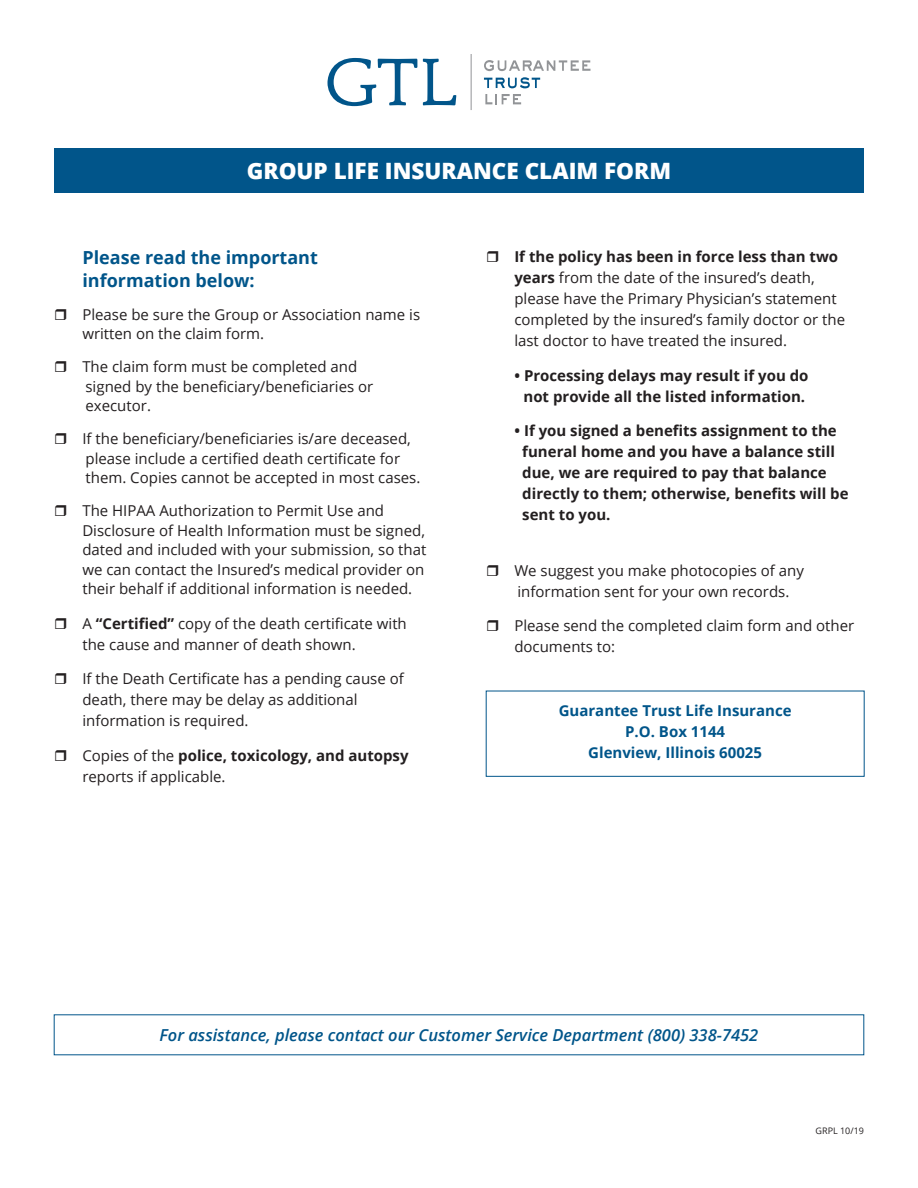
<style>
.page{position:relative;width:918px;height:1188px;background:#fff}
.page>*{position:absolute;margin:0;border:0;box-sizing:border-box;transform-origin:0 0}
.t1{font:800 22.5px "Open Sans";color:#fff}
.t2{font:700 18px/22.5px "Open Sans";color:#01558a}
.t3{font:italic 600 16.5px "Open Sans";color:#01558a}
.t4{font:15px/21px "Open Sans";color:#231f20}
.t5{font:700 15px/21px "Open Sans";color:#231f20;text-align:center}
.t6{font:700 15px/21px "Open Sans";color:#01558a;text-align:center}
.t7{font:9px "Open Sans";color:#231f20}
.s1{font-weight:700}
</style>
<div class="page">
<div style="left:486px;top:691px;width:378px;height:86px;border:1px solid #01558a"></div>
<svg style="left:328px;top:58px;width:89px;height:48px"></svg>
<svg style="left:423px;top:59px;width:33px;height:46px"></svg>
<svg style="left:484px;top:60px;width:106px;height:11px"></svg>
<svg style="left:484px;top:77px;width:56px;height:11px"></svg>
<svg style="left:485px;top:94px;width:36px;height:10px"></svg>
<hr style="left:471px;top:54px;width:1px;height:56px;background:#929497">
<div style="left:54px;top:148px;width:810px;height:45px;background:#01558a"></div>
<h1 class="t1" style="left:247px;top:154px;width:426px">GROUP LIFE INSURANCE CLAIM FORM</h1>
<p class="t2" style="left:82px;top:246px;width:237px">Please read the important information below:</p>
<p class="t4" style="left:82px;top:304px;width:339px;line-height:19.5px">Please be sure the Group or Association name is written on the claim form.</p>
<p class="t4" style="left:82px;top:357px;width:293px;line-height:19.5px">The claim form must be completed and signed by the beneficiary/beneficiaries or executor.</p>
<p class="t4" style="left:82px;top:429px;width:340px;line-height:19.5px">If the beneficiary/beneficiaries is/are deceased, please include a certified death certificate for them. Copies cannot be accepted in most cases.</p>
<p class="t4" style="left:82px;top:501px;width:346px;line-height:19.5px">The HIPAA Authorization to Permit Use and Disclosure of Health Information must be signed, dated and included with your submission, so that we can contact the Insured’s medical provider on their behalf if additional information is needed.</p>
<p class="t4" style="left:82px;top:613px;width:326px">A <span class="s1">“Certified”</span> copy of the death certificate with the cause and manner of death shown.</p>
<p class="t4" style="left:82px;top:668px;width:323px">If the Death Certificate has a pending cause of death, there may be delay as additional information is required.</p>
<p class="t4" style="left:82px;top:745px;width:328px">Copies of the <span class="s1">police, toxicology, and autopsy </span>reports if applicable.</p>
<p class="t4" style="left:514px;top:246px;width:332px"><span class="s1">If the policy has been in force less than two years</span> from the date of the insured’s death, please have the Primary Physician’s statement completed by the insured’s family doctor or the last doctor to have treated the insured.</p>
<p class="t5" style="left:514px;top:364px;width:296px">• Processing delays may result if you do not provide all the listed information.</p>
<p class="t5" style="left:522px;top:420px;width:328px;text-align:left;text-indent:-8px">• If you signed a benefits assignment to the funeral home and you have a balance still due, we are required to pay that balance directly to them; otherwise, benefits will be sent to you.</p>
<p class="t4" style="left:514px;top:559px;width:291px">We suggest you make photocopies of any information sent for your own records.</p>
<p class="t4" style="left:514px;top:615px;width:341px">Please send the completed claim form and other documents to:</p>
<p class="t6" style="left:559px;top:700px;width:234px">Guarantee Trust Life Insurance<br>P.O. Box 1144<br>Glenview, Illinois 60025</p>
<p class="t3" style="left:160px;top:1024px;width:600px">For assistance, please contact our Customer Service Department (800) 338-7452</p>
<p class="t7" style="left:816px;top:1125px;width:50px">GRPL 10/19</p>
</div>
